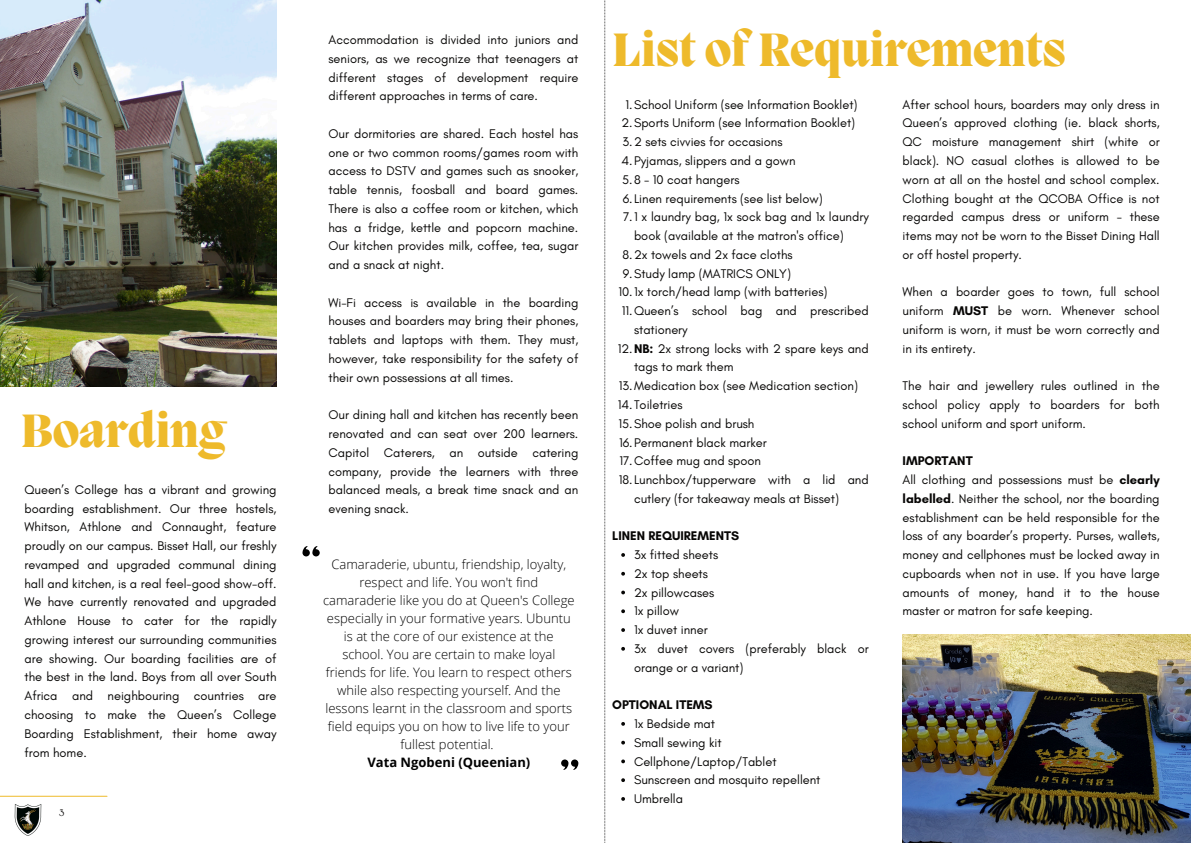
<style>
.page{position:relative;width:1191px;height:843px;background:#fff}
.page>*{position:absolute;margin:0;border:0;box-sizing:border-box;transform-origin:0 0}
.t1{font:800 48px "Migra";color:#eeba2b}
.t2{font:300 13px/18px "Open Sans";color:#000;text-align:center}
.t3{font:700 13px "Open Sans";color:#000}
.t4{font:12.8px/18.8px "Glacial Indifference";color:#070605;text-align:justify}
.t5{font:700 12.8px "Glacial Indifference";color:#070605}
.t6{font:10px "Ovo";color:#070605}
.s1{font-weight:700}
</style>
<div class="page">
<hr style="left:0;top:795px;width:107px;height:1px;background:#eeba2b">
<img style="left:14px;top:804px;width:28px;height:31px">
<svg style="left:302px;top:546px;width:18px;height:10px"></svg>
<svg style="left:561px;top:759px;width:17px;height:10px"></svg>
<img style="left:0;top:0;width:277px;height:386px">
<img style="left:902px;top:634px;width:288px;height:208px">
<svg style="left:621px;top:553px;width:4px;height:3px"></svg>
<svg style="left:621px;top:571px;width:4px;height:4px"></svg>
<svg style="left:621px;top:590px;width:4px;height:4px"></svg>
<svg style="left:621px;top:609px;width:4px;height:4px"></svg>
<svg style="left:621px;top:628px;width:4px;height:3px"></svg>
<svg style="left:621px;top:647px;width:4px;height:3px"></svg>
<svg style="left:621px;top:722px;width:4px;height:3px"></svg>
<svg style="left:621px;top:740px;width:4px;height:4px"></svg>
<svg style="left:621px;top:759px;width:4px;height:4px"></svg>
<svg style="left:621px;top:778px;width:4px;height:3px"></svg>
<svg style="left:621px;top:797px;width:4px;height:3px"></svg>
<svg style="left:604px;top:0;width:1px;height:842px"></svg>
<p class="t1" style="left:21px;top:407px;width:207px">Boarding</p>
<p class="t4" style="left:24px;top:479px;width:253px">Queen’s College has a vibrant and growing boarding establishment. Our three hostels, Whitson, Athlone and Connaught, feature proudly on our campus. Bisset Hall, our freshly revamped and upgraded communal dining hall and kitchen, is a real feel-good show-off.<br>We have currently renovated and upgraded Athlone House to cater for the rapidly growing interest our surrounding communities are showing. Our boarding facilities are of the best in the land. Boys from all over South Africa and neighbouring countries are choosing to make the Queen’s College Boarding Establishment, their home away from home.</p>
<h1 class="t6" style="left:59px;top:807px;width:7px">3</h1>
<p class="t4" style="left:328px;top:30px;width:251px">Accommodation is divided into juniors and seniors, as we recognize that teenagers at different stages of development require different approaches in terms of care.</p>
<p class="t4" style="left:328px;top:124px;width:251px">Our dormitories are shared. Each hostel has one or two common rooms/games room with access to DSTV and games such as snooker, table tennis, foosball and board games.<br>There is also a coffee room or kitchen, which has a fridge, kettle and popcorn machine.<br>Our kitchen provides milk, coffee, tea, sugar and a snack at night.</p>
<p class="t4" style="left:328px;top:293px;width:251px">Wi-Fi access is available in the boarding houses and boarders may bring their phones, tablets and laptops with them. They must, however, take responsibility for the safety of their own possessions at all times.</p>
<h1 class="t4" style="left:328px;top:405px;width:251px">Our dining hall and kitchen has recently been renovated and can seat over 200 learners.<br>Capitol Caterers, an outside catering company, provide the learners with three balanced meals, a break time snack and an evening snack.</h1>
<p class="t2" style="left:323px;top:554px;width:253px">Camaraderie, ubuntu, friendship, loyalty, respect and life. You won't find camaraderie like you do at Queen's College especially in your formative years. Ubuntu is at the core of our existence at the school. You are certain to make loyal friends for life. You learn to respect others while also respecting yourself. And the lessons learnt in the classroom and sports field equips you on how to live life to your fullest potential.</p>
<p class="t3" style="left:367px;top:752px;width:164px">Vata Ngobeni (Queenian)</p>
<p class="t1" style="left:612px;top:27px;width:455px">List of Requirements</p>
<p class="t4" style="left:625px;top:95px;width:233px">1.School Uniform (see Information Booklet)</p>
<p class="t4" style="left:621px;top:113px;width:235px">2.Sports Uniform (see Information Booklet)</p>
<p class="t4" style="left:622px;top:132px;width:161px">3.2 sets civvies for occasions</p>
<p class="t4" style="left:621px;top:151px;width:175px">4.Pyjamas, slippers and a gown</p>
<p class="t4" style="left:622px;top:170px;width:119px">5.8 - 10 coat hangers</p>
<p class="t4" style="left:622px;top:188px;width:201px">6.Linen requirements (see list below)</p>
<p class="t4" style="left:634px;top:207px;width:236px;text-indent:-11px">7.1 x laundry bag, 1x sock bag and 1x laundry book (available at the matron's office)</p>
<p class="t4" style="left:622px;top:245px;width:172px">8.2x towels and 2x face cloths</p>
<p class="t4" style="left:622px;top:263px;width:170px">9.Study lamp (MATRICS ONLY)</p>
<p class="t4" style="left:618px;top:282px;width:210px">10.1x torch/head lamp (with batteries)</p>
<p class="t4" style="left:634px;top:301px;width:236px;text-indent:-12px">11.Queen’s school bag and prescribed stationery</p>
<p class="t4" style="left:634px;top:338px;width:236px;text-indent:-16px">12.<span class="s1">NB:</span> 2x strong locks with 2 spare keys and tags to mark them</p>
<p class="t4" style="left:619px;top:376px;width:240px">13.Medication box (see Medication section)</p>
<p class="t4" style="left:618px;top:395px;width:66px">14.Toiletries</p>
<p class="t4" style="left:618px;top:413px;width:137px">15.Shoe polish and brush</p>
<p class="t4" style="left:619px;top:432px;width:149px">16.Permanent black marker</p>
<p class="t4" style="left:619px;top:451px;width:143px">17.Coffee mug and spoon</p>
<h2 class="t4" style="left:634px;top:470px;width:236px;text-indent:-15px">18.Lunchbox/tupperware with a lid and cutlery (for takeaway meals at Bisset)</h2>
<p class="t5" style="left:612px;top:528px;width:128px">LINEN REQUIREMENTS</p>
<p class="t4" style="left:634px;top:545px;width:86px">3x fitted sheets</p>
<p class="t4" style="left:634px;top:563px;width:75px">2x top sheets</p>
<p class="t4" style="left:634px;top:582px;width:82px">2x pillowcases</p>
<p class="t4" style="left:634px;top:601px;width:46px">1x pillow</p>
<p class="t4" style="left:634px;top:620px;width:75px">1x duvet inner</p>
<h2 class="t4" style="left:634px;top:638px;width:236px">3x duvet covers (preferably black or orange or a variant)</h2>
<p class="t5" style="left:612px;top:696px;width:102px">OPTIONAL ITEMS</p>
<p class="t4" style="left:634px;top:713px;width:83px">1x Bedside mat</p>
<p class="t4" style="left:634px;top:732px;width:89px">Small sewing kit</p>
<p class="t4" style="left:634px;top:751px;width:144px">Cellphone/Laptop/Tablet</p>
<p class="t4" style="left:634px;top:770px;width:188px">Sunscreen and mosquito repellent</p>
<p class="t4" style="left:634px;top:788px;width:50px">Umbrella</p>
<p class="t4" style="left:902px;top:95px;width:258px">After school hours, boarders may only dress in Queen’s approved clothing (ie. black shorts, QC moisture management shirt (white or black). NO casual clothes is allowed to be worn at all on the hostel and school complex.<br>Clothing bought at the QCOBA Office is not regarded campus dress or uniform - these items may not be worn to the Bisset Dining Hall or off hostel property.</p>
<p class="t4" style="left:902px;top:282px;width:258px">When a boarder goes to town, full school uniform <span class="s1">MUST</span> be worn. Whenever school uniform is worn, it must be worn correctly and in its entirety.</p>
<p class="t4" style="left:902px;top:376px;width:258px">The hair and jewellery rules outlined in the school policy apply to boarders for both school uniform and sport uniform.</p>
<p class="t5" style="left:902px;top:453px;width:72px">IMPORTANT</p>
<p class="t4" style="left:902px;top:470px;width:258px">All clothing and possessions must be <span class="s1">clearly labelled</span>. Neither the school, nor the boarding establishment can be held responsible for the loss of any boarder’s property. Purses, wallets, money and cellphones must be locked away in cupboards when not in use. If you have large amounts of money, hand it to the house master or matron for safe keeping.</p>
</div>
